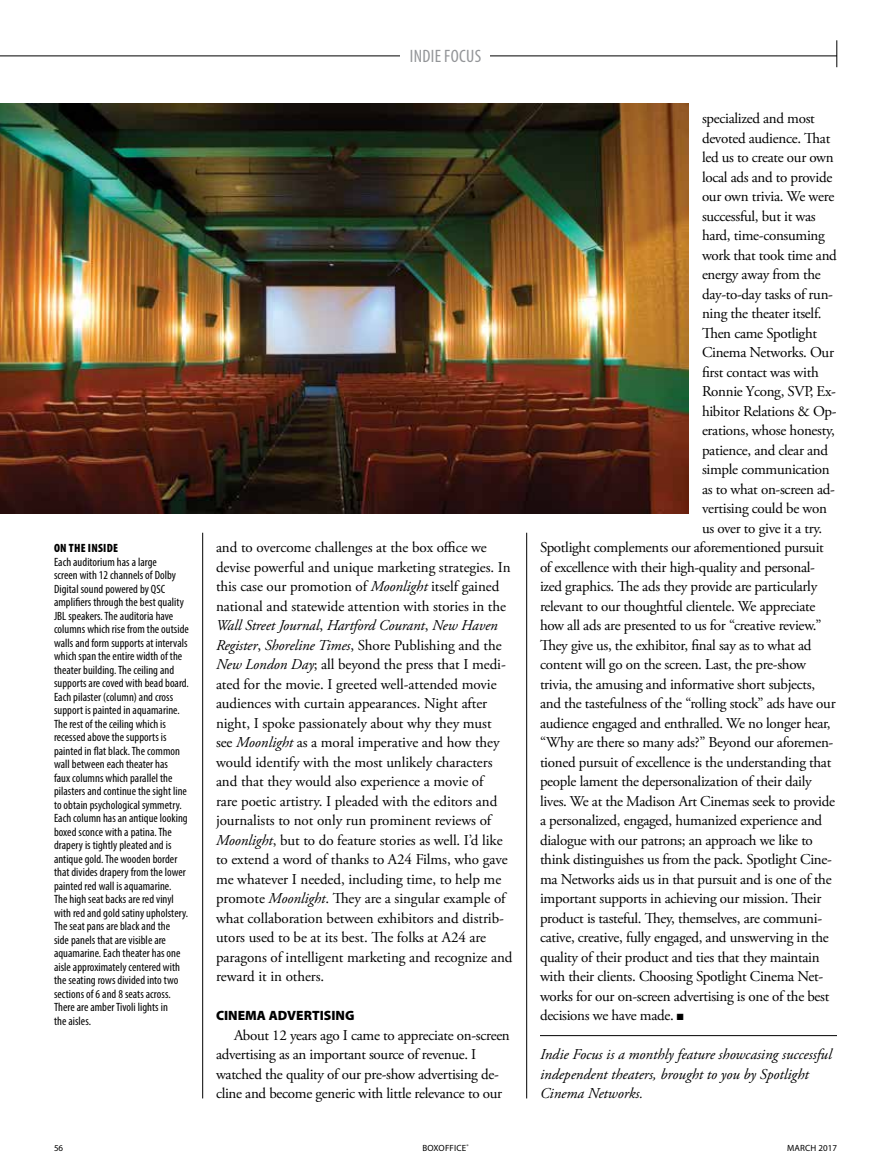
<style>
.page{position:relative;width:891px;height:1175px;background:#fff}
.page>*{position:absolute;margin:0;border:0;box-sizing:border-box;transform-origin:0 0}
.t1{font:condensed 18px "Myriad Pro";letter-spacing:.02em;color:#939598}
.t2{font:15px/19.5px "Adobe Garamond Pro";letter-spacing:-.02em;color:#000}
.t3{font:italic 15px/19.5px "Adobe Garamond Pro";color:#000}
.t4{font:900 13.5px "Myriad Pro";color:#000}
.t5{font:condensed 12px/13.5px "Myriad Pro";letter-spacing:.005em;color:#000}
.t6{font:900 condensed 12px "Myriad Pro";letter-spacing:.02em;color:#000}
.t7{font:9px "Myriad Pro";letter-spacing:.02em;color:#000}
.s1{font-style:italic}
</style>
<div class="page">
<svg style="left:837px;top:40px;width:1px;height:27px"></svg>
<hr style="left:0;top:56px;width:837px;height:1px;background:#000">
<div style="left:401px;top:40px;width:89px;height:32px;background:#fff"></div>
<img style="left:0;top:104px;width:688px;height:409px">
<hr style="left:526px;top:532px;width:1px;height:566px;background:#000">
<hr style="left:202px;top:532px;width:1px;height:566px;background:#000">
<hr style="left:540px;top:1035px;width:297px;height:1px;background:#000">
<p class="t1" style="left:410px;top:45px;width:73px">INDIE FOCUS</p>
<p class="t6" style="left:54px;top:540px;width:65px">ON THE INSIDE</p>
<p class="t5" style="left:54px;top:555px;width:136px">Each auditorium has a large<br>screen with 12 channels of Dolby<br>Digital sound powered by QSC amplifiers through the best quality<br>JBL speakers. The auditoria have columns which rise from the outside walls and form supports at intervals which span the entire width of the theater building. The ceiling and supports are coved with bead board.<br>Each pilaster (column) and cross support is painted in aquamarine.<br>The rest of the ceiling which is recessed above the supports is painted in flat black. The common wall between each theater has<br>faux columns which parallel the pilasters and continue the sight line to obtain psychological symmetry.<br>Each column has an antique looking boxed sconce with a patina. The drapery is tightly pleated and is antique gold. The wooden border that divides drapery from the lower painted red wall is aquamarine.<br>The high seat backs are red vinyl with red and gold satiny upholstery.<br>The seat pans are black and the<br>side panels that are visible are aquamarine. Each theater has one aisle approximately centered with the seating rows divided into two sections of 6 and 8 seats across.<br>There are amber Tivoli lights in<br>the aisles.</p>
<p class="t2" style="left:216px;top:538px;width:298px">and to overcome challenges at the box office we devise powerful and unique marketing strategies. In this case our promotion of <span class="s1">Moonlight</span> itself gained national and statewide attention with stories in the <span class="s1">Wall Street Journal</span>, <span class="s1">Hartford Courant</span>, <span class="s1">New Haven Register</span>, <span class="s1">Shoreline Times</span>, Shore Publishing and the <span class="s1">New London Day</span>; all beyond the press that I medi&shy;ated for the movie. I greeted well-attended movie audiences with curtain appearances. Night after night, I spoke passionately about why they must<br>see <span class="s1">Moonlight</span> as a moral imperative and how they would identify with the most unlikely characters and that they would also experience a movie of<br>rare poetic artistry. I pleaded with the editors and journalists to not only run prominent reviews of <span class="s1">Moonlight</span>, but to do feature stories as well. I’d like to extend a word of thanks to A24 Films, who gave me whatever I needed, including time, to help me promote <span class="s1">Moonlight</span>. They are a singular example of what collaboration between exhibitors and distrib&shy;utors used to be at its best. The folks at A24 are paragons of intelligent marketing and recognize and reward it in others.</p>
<p class="t4" style="left:216px;top:1006px;width:140px">CINEMA ADVERTISING</p>
<p class="t2" style="left:216px;top:1026px;width:295px;text-indent:18px">About 12 years ago I came to appreciate on-screen advertising as an important source of revenue. I watched the quality of our pre-show advertising de&shy;cline and become generic with little relevance to our</p>
<p class="t2" style="left:702px;top:109px;width:114px">specialized and most</p>
<p class="t2" style="left:702px;top:129px;width:130px">devoted audience. That</p>
<p class="t2" style="left:702px;top:148px;width:133px">led us to create our own</p>
<p class="t2" style="left:702px;top:168px;width:132px">local ads and to provide</p>
<p class="t2" style="left:702px;top:187px;width:134px">our own trivia. We were</p>
<p class="t2" style="left:702px;top:207px;width:115px">successful, but it was</p>
<p class="t2" style="left:702px;top:226px;width:124px">hard, time-consuming</p>
<p class="t2" style="left:702px;top:246px;width:136px">work that took time and</p>
<p class="t2" style="left:702px;top:265px;width:120px">energy away from the</p>
<p class="t2" style="left:702px;top:285px;width:133px">day-to-day tasks of run-</p>
<p class="t2" style="left:702px;top:304px;width:121px">ning the theater itself.</p>
<p class="t2" style="left:702px;top:324px;width:117px">Then came Spotlight</p>
<p class="t2" style="left:702px;top:343px;width:134px">Cinema Networks. Our</p>
<p class="t2" style="left:702px;top:363px;width:118px">first contact was with</p>
<p class="t2" style="left:702px;top:382px;width:135px">Ronnie Ycong, SVP, Ex-</p>
<p class="t2" style="left:702px;top:402px;width:136px">hibitor Relations &amp; Op-</p>
<p class="t2" style="left:702px;top:421px;width:134px">erations, whose honesty,</p>
<p class="t2" style="left:702px;top:441px;width:128px">patience, and clear and</p>
<p class="t2" style="left:702px;top:460px;width:129px">simple communication</p>
<p class="t2" style="left:702px;top:480px;width:135px">as to what on-screen ad-</p>
<p class="t2" style="left:702px;top:499px;width:126px">vertising could be won</p>
<p class="t2" style="left:702px;top:519px;width:122px">us over to give it a try.</p>
<p class="t2" style="left:540px;top:538px;width:285px">Spotlight complements our aforementioned pursuit</p>
<p class="t2" style="left:540px;top:558px;width:277px">of excellence with their high-quality and personal-</p>
<p class="t2" style="left:540px;top:577px;width:279px">ized graphics. The ads they provide are particularly</p>
<p class="t2" style="left:540px;top:597px;width:277px">relevant to our thoughtful clientele. We appreciate</p>
<p class="t2" style="left:540px;top:616px;width:283px">how all ads are presented to us for “creative review.”</p>
<p class="t2" style="left:540px;top:636px;width:273px">They give us, the exhibitor, final say as to what ad</p>
<p class="t2" style="left:540px;top:655px;width:268px">content will go on the screen. Last, the pre-show</p>
<p class="t2" style="left:540px;top:675px;width:277px">trivia, the amusing and informative short subjects,</p>
<p class="t2" style="left:540px;top:694px;width:297px">and the tastefulness of the “rolling stock” ads have our</p>
<p class="t2" style="left:540px;top:714px;width:292px">audience engaged and enthralled. We no longer hear,</p>
<p class="t2" style="left:540px;top:733px;width:295px">“Why are there so many ads?” Beyond our aforemen-</p>
<p class="t2" style="left:540px;top:753px;width:293px">tioned pursuit of excellence is the understanding that</p>
<p class="t2" style="left:540px;top:772px;width:273px">people lament the depersonalization of their daily</p>
<p class="t2" style="left:540px;top:792px;width:297px">lives. We at the Madison Art Cinemas seek to provide</p>
<p class="t2" style="left:540px;top:811px;width:284px">a personalized, engaged, humanized experience and</p>
<p class="t2" style="left:540px;top:831px;width:274px">dialogue with our patrons; an approach we like to</p>
<p class="t2" style="left:540px;top:850px;width:293px">think distinguishes us from the pack. Spotlight Cine-</p>
<p class="t2" style="left:540px;top:870px;width:293px">ma Networks aids us in that pursuit and is one of the</p>
<p class="t2" style="left:540px;top:889px;width:283px">important supports in achieving our mission. Their</p>
<p class="t2" style="left:540px;top:909px;width:284px">product is tasteful. They, themselves, are communi-</p>
<p class="t2" style="left:540px;top:928px;width:290px">cative, creative, fully engaged, and unswerving in the</p>
<p class="t2" style="left:540px;top:948px;width:281px">quality of their product and ties that they maintain</p>
<p class="t2" style="left:540px;top:967px;width:285px">with their clients. Choosing Spotlight Cinema Net-</p>
<p class="t2" style="left:540px;top:987px;width:291px">works for our on-screen advertising is one of the best</p>
<p class="t2" style="left:540px;top:1006px;width:145px">decisions we have made. ■</p>
<p class="t3" style="left:540px;top:1045px;width:293px">Indie Focus is a monthly feature showcasing successful independent theaters, brought to you by Spotlight<br>Cinema Networks.</p>
<p class="t7" style="left:54px;top:1142px;width:11px">56</p>
<p class="t7" style="left:422px;top:1142px;width:48px">BOXOFFICE<sup>®</sup></p>
<p class="t7" style="left:787px;top:1142px;width:51px">MARCH 2017</p>
</div>
